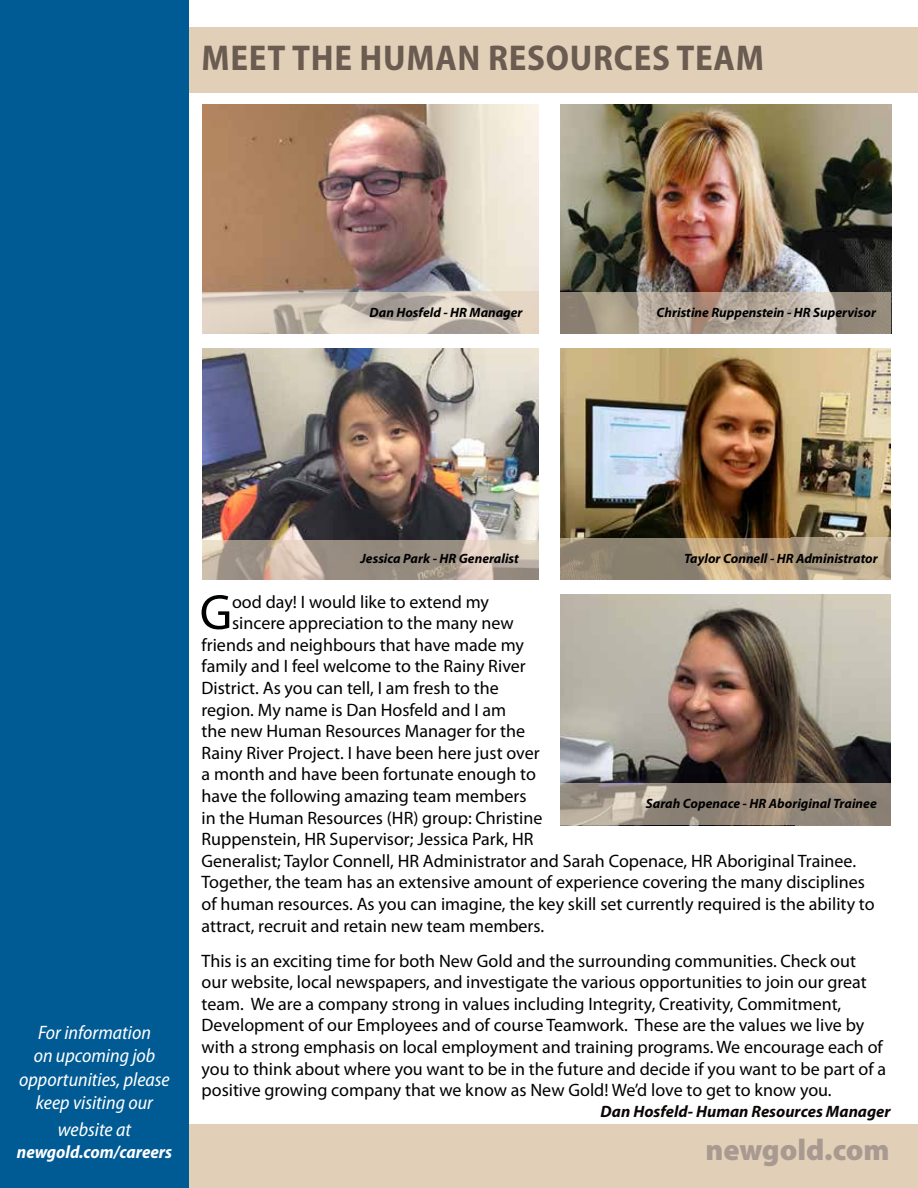
<style>
.page{position:relative;width:918px;height:1188px;background:#fff}
.page>*{position:absolute;margin:0;border:0;box-sizing:border-box;transform-origin:0 0}
.t1{font:50.1px "Myriad Pro";color:#000}
.t2{font:700 semi-condensed 36px "Myriad Pro";letter-spacing:.02em;color:#6a5c50}
.t3{font:900 30px "Myriad Pro";color:#a89a90}
.t4{font:italic semi-condensed 19.5px/23.4px "Myriad Pro";color:#fff;text-align:center}
.t5{font:18px/21.6px "Myriad Pro";color:#000}
.t6{font:italic 700 semi-condensed 18px "Myriad Pro";color:#fff}
.t7{font:italic 700 16.5px "Myriad Pro";color:#0b0505}
.t8{font:italic 700 13.5px "Myriad Pro";color:#000}
</style>
<div class="page">
<div style="left:0;top:0;width:189px;height:1188px;background:#005b94"></div>
<div style="left:189px;top:1125px;width:729px;height:63px;background:#e1cfb8"></div>
<div style="left:189px;top:27px;width:729px;height:65px;background:#e1cfb8"></div>
<img style="left:561px;top:348px;width:330px;height:190px">
<img style="left:560px;top:104px;width:331px;height:188px">
<img style="left:561px;top:594px;width:330px;height:189px">
<img style="left:202px;top:348px;width:336px;height:192px">
<svg style="left:560px;top:783px;width:236px;height:42px;background:#a19486"></svg>
<svg style="left:561px;top:538px;width:231px;height:42px;background:#a29177"></svg>
<img style="left:792px;top:538px;width:99px;height:42px">
<img style="left:202px;top:104px;width:336px;height:188px">
<svg style="left:560px;top:292px;width:331px;height:41px;background:#aca092"></svg>
<svg style="left:202px;top:540px;width:230px;height:40px;background:#ab9e90"></svg>
<img style="left:432px;top:540px;width:106px;height:40px">
<svg style="left:202px;top:292px;width:238px;height:41px;background:#cdc3b6"></svg>
<img style="left:440px;top:292px;width:98px;height:41px">
<h2 class="t2" style="left:202px;top:35px;width:564px">MEET THE HUMAN RESOURCES TEAM</h2>
<p class="t8" style="left:370px;top:304px;width:155px">Dan Hosfeld - HR Manager</p>
<p class="t8" style="left:657px;top:304px;width:221px">Christine Ruppenstein - HR Supervisor</p>
<p class="t4" style="left:19px;top:1021px;width:152px">For information<br>on upcoming job opportunities, please keep visiting our</p>
<p class="t4" style="left:58px;top:1118px;width:75px">website at</p>
<p class="t6" style="left:17px;top:1140px;width:157px">newgold.com/careers</p>
<p class="t8" style="left:361px;top:550px;width:160px">Jessica Park - HR Generalist</p>
<p class="t8" style="left:684px;top:550px;width:195px">Taylor Connell - HR Administrator</p>
<h1 class="t1" style="left:200px;top:581px;width:34px">G</h1>
<p class="t5" style="left:232px;top:590px;width:258px">ood day! I would like to extend my</p>
<p class="t5" style="left:232px;top:612px;width:283px">sincere appreciation to the many new</p>
<p class="t5" style="left:202px;top:634px;width:324px">friends and neighbours that have made my</p>
<p class="t5" style="left:202px;top:655px;width:326px">family and I feel welcome to the Rainy River</p>
<p class="t5" style="left:202px;top:677px;width:299px">District. As you can tell, I am fresh to the</p>
<p class="t5" style="left:202px;top:698px;width:306px">region. My name is Dan Hosfeld and I am</p>
<p class="t5" style="left:202px;top:720px;width:325px">the new Human Resources Manager for the</p>
<p class="t5" style="left:202px;top:742px;width:340px">Rainy River Project. I have been here just over</p>
<p class="t5" style="left:202px;top:763px;width:336px">a month and have been fortunate enough to</p>
<p class="t5" style="left:202px;top:785px;width:326px">have the following amazing team members</p>
<p class="t5" style="left:202px;top:806px;width:342px">in the Human Resources (HR) group: Christine</p>
<p class="t5" style="left:202px;top:828px;width:334px">Ruppenstein, HR Supervisor; Jessica Park, HR</p>
<p class="t5" style="left:202px;top:850px;width:656px">Generalist; Taylor Connell, HR Administrator and Sarah Copenace, HR Aboriginal Trainee.</p>
<p class="t5" style="left:202px;top:871px;width:665px">Together, the team has an extensive amount of experience covering the many disciplines</p>
<p class="t5" style="left:202px;top:893px;width:675px">of human resources. As you can imagine, the key skill set currently required is the ability to</p>
<p class="t5" style="left:202px;top:914px;width:344px">attract, recruit and retain new team members.</p>
<p class="t5" style="left:202px;top:949px;width:686px">This is an exciting time for both New Gold and the surrounding communities. Check out our website, local newspapers, and investigate the various opportunities to join our great team. We are a company strong in values including Integrity, Creativity, Commitment, Development of our Employees and of course Teamwork. These are the values we live by with a strong emphasis on local employment and training programs. We encourage each of you to think about where you want to be in the future and decide if you want to be part of a positive growing company that we know as New Gold! We’d love to get to know you.</p>
<h3 class="t3" style="left:705px;top:1130px;width:186px">newgold.com</h3>
<p class="t8" style="left:646px;top:795px;width:232px">Sarah Copenace - HR Aboriginal Trainee</p>
<p class="t7" style="left:600px;top:1100px;width:292px">Dan Hosfeld- Human Resources Manager</p>
</div>
